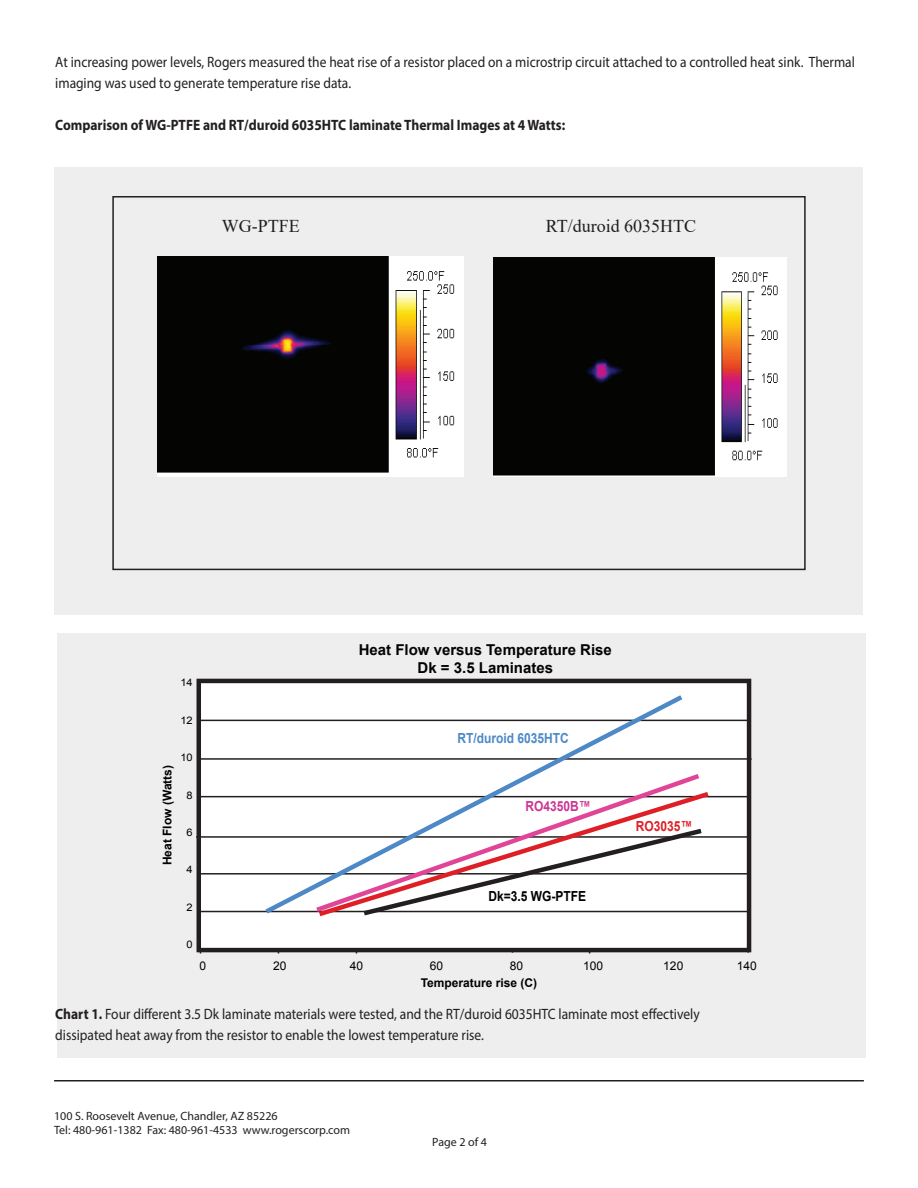
<style>
.page{position:relative;width:918px;height:1188px;background:#fff}
.page>*{position:absolute;margin:0;border:0;box-sizing:border-box;transform-origin:0 0}
.t1{font:18px "Times New Roman";color:#231f20}
.t2{font:15px/21px "Myriad Pro";color:#231f20;scale:.9 1}
.t3{font:700 15px "Myriad Pro";color:#231f20;scale:.9 1}
.t4{font:700 15px/18px "Arial";color:#030303;text-align:center}
.t5{font:700 13.8px "Arial";color:#4d88c7;scale:.87 1}
.t6{font:700 13.8px "Arial";color:#000;scale:.87 1}
.t7{font:700 13.8px "Arial";color:#cb3794;scale:.87 1}
.t8{font:700 13.8px "Arial";color:#de1f26;scale:.87 1}
.t9{font:12px/14.4px "Myriad Pro";color:#231f20}
.t10{font:700 12px "Arial";color:#000}
.t11{font:12px "Arial";color:#000}
.t12{font:10.35px "Arial";color:#000;scale:1.06 1}
.s1{font-weight:700}
</style>
<div class="page">
<hr style="left:54px;top:1080px;width:810px;height:2px;background:#231f20">
<div style="left:57px;top:633px;width:808px;height:425px;background:#eeeeef"></div>
<hr style="left:747px;top:681px;width:2px;height:272px;background:#231f20">
<hr style="left:589px;top:683px;width:1px;height:271px;background:#231f20">
<hr style="left:512px;top:683px;width:1px;height:270px;background:#231f20">
<hr style="left:356px;top:681px;width:1px;height:273px;background:#231f20">
<hr style="left:278px;top:682px;width:1px;height:272px;background:#231f20">
<hr style="left:200px;top:682px;width:1px;height:272px;background:#231f20">
<div style="left:199px;top:681px;width:550px;height:269px;background:#fff"></div>
<div style="left:197px;top:679px;width:554px;height:273px;border:4px solid #231f20"></div>
<hr style="left:198px;top:720px;width:552px;height:1px;background:#231f20">
<hr style="left:197px;top:758px;width:555px;height:2px;background:#231f20">
<hr style="left:198px;top:796px;width:551px;height:1px;background:#231f20">
<hr style="left:196px;top:836px;width:554px;height:2px;background:#231f20">
<hr style="left:197px;top:873px;width:550px;height:2px;background:#231f20">
<hr style="left:198px;top:911px;width:551px;height:1px;background:#231f20">
<svg style="left:260px;top:695px;width:427px;height:219px"></svg>
<svg style="left:311px;top:770px;width:388px;height:144px"></svg>
<svg style="left:314px;top:788px;width:400px;height:129px"></svg>
<svg style="left:359px;top:826px;width:347px;height:91px"></svg>
<div style="left:55px;top:167px;width:808px;height:447px;background:#eeeeef"></div>
<div style="left:112px;top:196px;width:694px;height:374px;border:2px solid #231f20"></div>
<img style="left:158px;top:257px;width:306px;height:219px">
<img style="left:494px;top:258px;width:292px;height:218px">
<p class="t2" style="left:55px;top:51px;width:890px">At increasing power levels, Rogers measured the heat rise of a resistor placed on a microstrip circuit attached to a controlled heat sink. Thermal imaging was used to generate temperature rise data.</p>
<p class="t3" style="left:55px;top:115px;width:568px">Comparison of WG-PTFE and RT/duroid 6035HTC laminate Thermal Images at 4 Watts:</p>
<p class="t1" style="left:222px;top:213px;width:79px">WG-PTFE</p>
<p class="t1" style="left:546px;top:213px;width:152px">RT/duroid 6035HTC</p>
<p class="t12" style="left:180px;top:676px;width:13px">14</p>
<p class="t12" style="left:180px;top:713px;width:13px">12</p>
<p class="t12" style="left:180px;top:751px;width:13px">10</p>
<p class="t12" style="left:187px;top:788px;width:7px">8</p>
<p class="t12" style="left:187px;top:826px;width:7px">6</p>
<p class="t12" style="left:187px;top:863px;width:7px">4</p>
<p class="t12" style="left:187px;top:901px;width:7px">2</p>
<p class="t12" style="left:187px;top:938px;width:7px">0</p>
<p class="t10" style="left:159px;top:865px;width:102px;rotate:-90deg">Heat Flow (Watts)</p>
<p class="t4" style="left:359px;top:641px;width:255px">Heat Flow versus Temperature Rise<br>Dk = 3.5 Laminates</p>
<p class="t5" style="left:458px;top:729px;width:129px">RT/duroid 6035HTC</p>
<p class="t7" style="left:525px;top:797px;width:77px">RO4350B™</p>
<p class="t6" style="left:488px;top:887px;width:114px">Dk=3.5 WG-PTFE</p>
<p class="t8" style="left:636px;top:817px;width:67px">RO3035™</p>
<p class="t11" style="left:200px;top:958px;width:8px">0</p>
<p class="t11" style="left:273px;top:958px;width:15px">20</p>
<p class="t11" style="left:350px;top:958px;width:15px">40</p>
<p class="t11" style="left:430px;top:958px;width:15px">60</p>
<p class="t11" style="left:510px;top:958px;width:15px">80</p>
<p class="t11" style="left:583px;top:958px;width:22px">100</p>
<p class="t11" style="left:663px;top:958px;width:22px">120</p>
<p class="t11" style="left:737px;top:958px;width:22px">140</p>
<p class="t10" style="left:421px;top:975px;width:118px">Temperature rise (C)</p>
<p class="t2" style="left:55px;top:1003px;width:718px"><span class="s1">Chart 1.</span> Four different 3.5 Dk laminate materials were tested, and the RT/duroid 6035HTC laminate most effectively</p>
<p class="t2" style="left:55px;top:1024px;width:478px">dissipated heat away from the resistor to enable the lowest temperature rise.</p>
<p class="t9" style="left:54px;top:1108px;width:298px">100 S. Roosevelt Avenue, Chandler, AZ 85226<br>Tel: 480-961-1382 Fax: 480-961-4533 www.rogerscorp.com</p>
<p class="t9" style="left:432px;top:1134px;width:56px">Page 2 of 4</p>
</div>
